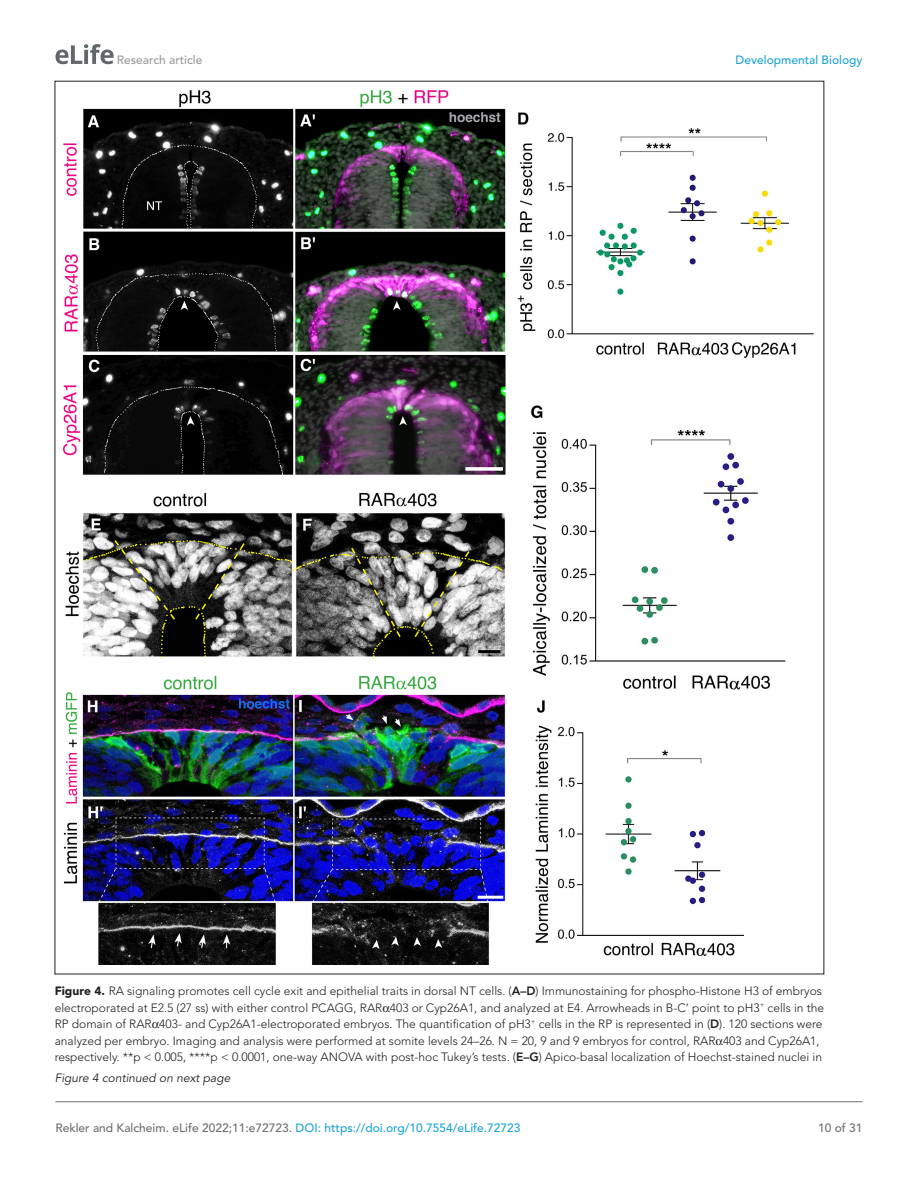
<style>
.page{position:relative;width:918px;height:1188px;background:#fff}
.page>*{position:absolute;margin:0;border:0;box-sizing:border-box;transform-origin:0 0}
.t1{font:300 12px/16.5px "Avenir LT Std";color:#231f20}
.t2{font:500 12px "Avenir LT Std";color:#1ea4d7}
.t3{font:italic 12px "Avenir LT Std";color:#231f20}
.t4{font:500 12px "Avenir LT Std";color:#9a9a9a}
.t5{font:500 12px "Avenir LT Std";color:#6e6e70}
.s1{font-weight:900}
.s2{font-weight:800}
.s3{color:#6e6e70}
</style>
<div class="page">
<svg style="left:56px;top:44px;width:58px;height:20px"></svg>
<hr style="left:56px;top:1101px;width:806px;height:1px;background:#6e6e70">
<img style="left:64px;top:90px;width:750px;height:875px">
<p class="t4" style="left:117px;top:53px;width:87px">Research article</p>
<p class="t2" style="left:736px;top:53px;width:128px">Developmental Biology</p>
<p class="t1" style="left:55px;top:983px;width:771px"><span class="s1">Figure 4.</span> RA signaling promotes cell cycle exit and epithelial traits in dorsal NT cells. (<span class="s2">A–D</span>) Immunostaining for phospho-Histone H3 of embryos electroporated at E2.5 (27 ss) with either control PCAGG, RAR 403 or Cyp26A1, and analyzed at E4. Arrowheads in B-C’ point to pH3<sup>+</sup> cells in the RP domain of RAR 403- and Cyp26A1-electroporated embryos. The quantification of pH3<sup>+</sup> cells in the RP is represented in (<span class="s2">D</span>). 120 sections were analyzed per embryo. Imaging and analysis were performed at somite levels 24–26. N = 20, 9 and 9 embryos for control, RAR 403 and Cyp26A1, respectively. **p &lt; 0.005, ****p &lt; 0.0001, one-way ANOVA with post-hoc Tukey’s tests. (<span class="s2">E–G</span>) Apico-basal localization of Hoechst-stained nuclei in</p>
<p class="t3" style="left:55px;top:1071px;width:177px">Figure 4 continued on next page</p>
<p class="t2" style="left:56px;top:1121px;width:467px"><span class="s3">Rekler and Kalcheim. eLife 2022;11:e72723.</span> DOI: https://doi.org/10.7554/eLife.72723</p>
<p class="t5" style="left:818px;top:1121px;width:46px">10 of 31</p>
</div>
